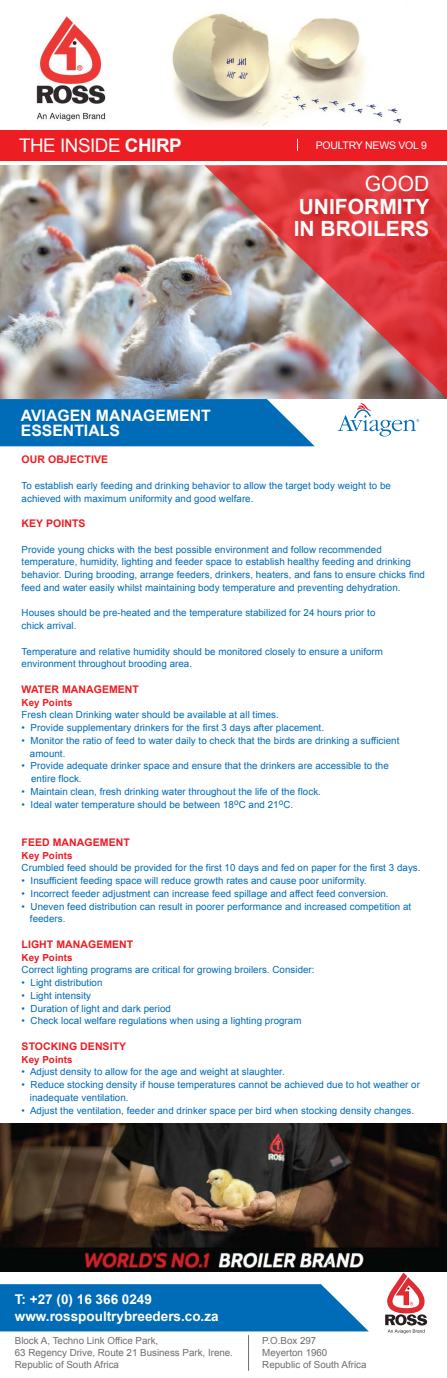
<style>
.page{position:relative;width:447px;height:1378px;background:#fff}
.page>*{position:absolute;margin:0;border:0;box-sizing:border-box;transform-origin:0 0}
.t1{font:700 21px/22.5px "Arial";color:#fff}
.t2{font:21px "Arial";color:#fff}
.t3{font:18.75px "Arial";letter-spacing:-.025em;color:#fff}
.t4{font:700 15.75px/15px "Arial";color:#fff}
.t5{font:700 13.5px/17.2px "Arial";color:#fff}
.t6{font:700 10.5px "Arial";letter-spacing:.005em;color:#ed1d24}
.t7{font:10.5px "Arial";letter-spacing:-.025em;color:#fff}
.t8{font:9.75px/12.8px "Arial";letter-spacing:.005em;color:#006bb6}
.t9{font:9.75px/12px "Arial";color:#6d6e71}
.t10{font:700 9.75px "Arial";letter-spacing:.005em;color:#ed1d24}
.s1{font-weight:700}
</style>
<div class="page">
<img style="left:36px;top:13px;width:366px;height:113px">
<div style="left:0;top:130px;width:446px;height:31px;background:#ed1d24"></div>
<img style="left:0;top:165px;width:446px;height:234px">
<img style="left:204px;top:165px;width:242px;height:233px">
<svg style="left:337px;top:403px;width:82px;height:33px"></svg>
<svg style="left:0;top:399px;width:314px;height:47px;background:#1376bb"></svg>
<img style="left:0;top:1123px;width:446px;height:148px">
<svg style="left:385px;top:1272px;width:42px;height:61px"></svg>
<svg style="left:0;top:1284px;width:368px;height:47px;background:#1074ba"></svg>
<hr style="left:248px;top:1335px;width:1px;height:35px;background:#6d6e71">
<h2 class="t3" style="left:19px;top:133px;width:164px">THE INSIDE <span class="s1">CHIRP</span></h2>
<p class="t7" style="left:315px;top:138px;width:113px">POULTRY NEWS VOL 9</p>
<h1 class="t2" style="left:365px;top:170px;width:66px">GOOD</h1>
<h1 class="t1" style="left:293px;top:196px;width:137px">UNIFORMITY<br>IN BROILERS</h1>
<h3 class="t4" style="left:21px;top:409px;width:191px">AVIAGEN MANAGEMENT<br>ESSENTIALS</h3>
<p class="t6" style="left:22px;top:453px;width:88px">OUR OBJECTIVE</p>
<p class="t8" style="left:22px;top:479px;width:370px">To establish early feeding and drinking behavior to allow the target body weight to be achieved with maximum uniformity and good welfare.</p>
<p class="t6" style="left:22px;top:516px;width:65px">KEY POINTS</p>
<p class="t8" style="left:22px;top:543px;width:404px">Provide young chicks with the best possible environment and follow recommended temperature, humidity, lighting and feeder space to establish healthy feeding and drinking behavior. During brooding, arrange feeders, drinkers, heaters, and fans to ensure chicks find feed and water easily whilst maintaining body temperature and preventing dehydration.</p>
<p class="t8" style="left:22px;top:607px;width:355px">Houses should be pre-heated and the temperature stabilized for 24 hours prior to chick arrival.</p>
<p class="t8" style="left:22px;top:645px;width:363px">Temperature and relative humidity should be monitored closely to ensure a uniform environment throughout brooding area.</p>
<p class="t6" style="left:22px;top:682px;width:119px">WATER MANAGEMENT</p>
<p class="t10" style="left:22px;top:696px;width:52px">Key Points</p>
<p class="t8" style="left:22px;top:709px;width:259px">Fresh clean Drinking water should be available at all times.</p>
<p class="t8" style="left:22px;top:721px;width:304px">• Provide supplementary drinkers for the first 3 days after placement.</p>
<p class="t8" style="left:30px;top:734px;width:371px;text-indent:-8px">• Monitor the ratio of feed to water daily to check that the birds are drinking a sufficient amount.</p>
<p class="t8" style="left:31px;top:760px;width:359px;text-indent:-10px">• Provide adequate drinker space and ensure that the drinkers are accessible to the entire flock.</p>
<p class="t8" style="left:22px;top:785px;width:301px">• Maintain clean, fresh drinking water throughout the life of the flock.</p>
<p class="t8" style="left:22px;top:798px;width:273px">• Ideal water temperature should be between 18<sup>o</sup>C and 21<sup>o</sup>C.</p>
<p class="t6" style="left:22px;top:835px;width:110px">FEED MANAGEMENT</p>
<p class="t10" style="left:22px;top:849px;width:52px">Key Points</p>
<p class="t8" style="left:22px;top:862px;width:400px">Crumbled feed should be provided for the first 10 days and fed on paper for the first 3 days.</p>
<p class="t8" style="left:22px;top:874px;width:346px">• Insufficient feeding space will reduce growth rates and cause poor uniformity.</p>
<p class="t8" style="left:22px;top:887px;width:368px">• Incorrect feeder adjustment can increase feed spillage and affect feed conversion.</p>
<p class="t8" style="left:30px;top:900px;width:382px;text-indent:-8px">• Uneven feed distribution can result in poorer performance and increased competition at feeders.</p>
<p class="t6" style="left:22px;top:937px;width:113px">LIGHT MANAGEMENT</p>
<p class="t10" style="left:22px;top:951px;width:52px">Key Points</p>
<p class="t8" style="left:22px;top:964px;width:294px">Correct lighting programs are critical for growing broilers. Consider:</p>
<p class="t8" style="left:22px;top:976px;width:82px">• Light distribution</p>
<p class="t8" style="left:22px;top:989px;width:71px">• Light intensity</p>
<p class="t8" style="left:22px;top:1002px;width:151px">• Duration of light and dark period</p>
<p class="t8" style="left:22px;top:1015px;width:281px">• Check local welfare regulations when using a lighting program</p>
<p class="t6" style="left:22px;top:1039px;width:106px">STOCKING DENSITY</p>
<p class="t10" style="left:22px;top:1053px;width:52px">Key Points</p>
<p class="t8" style="left:22px;top:1066px;width:264px">• Adjust density to allow for the age and weight at slaughter.</p>
<p class="t8" style="left:30px;top:1078px;width:391px;text-indent:-8px">• Reduce stocking density if house temperatures cannot be achieved due to hot weather or inadequate ventilation.</p>
<p class="t8" style="left:22px;top:1104px;width:394px">• Adjust the ventilation, feeder and drinker space per bird when stocking density changes.</p>
<h3 class="t5" style="left:15px;top:1290px;width:205px">T: +27 (0) 16 366 0249 www.rosspoultrybreeders.co.za</h3>
<p class="t9" style="left:15px;top:1335px;width:219px">Block A, Techno Link Office Park,<br>63 Regency Drive, Route 21 Business Park, Irene.<br>Republic of South Africa</p>
<p class="t9" style="left:262px;top:1335px;width:106px">P.O.Box 297<br>Meyerton 1960<br>Republic of South Africa</p>
</div>
